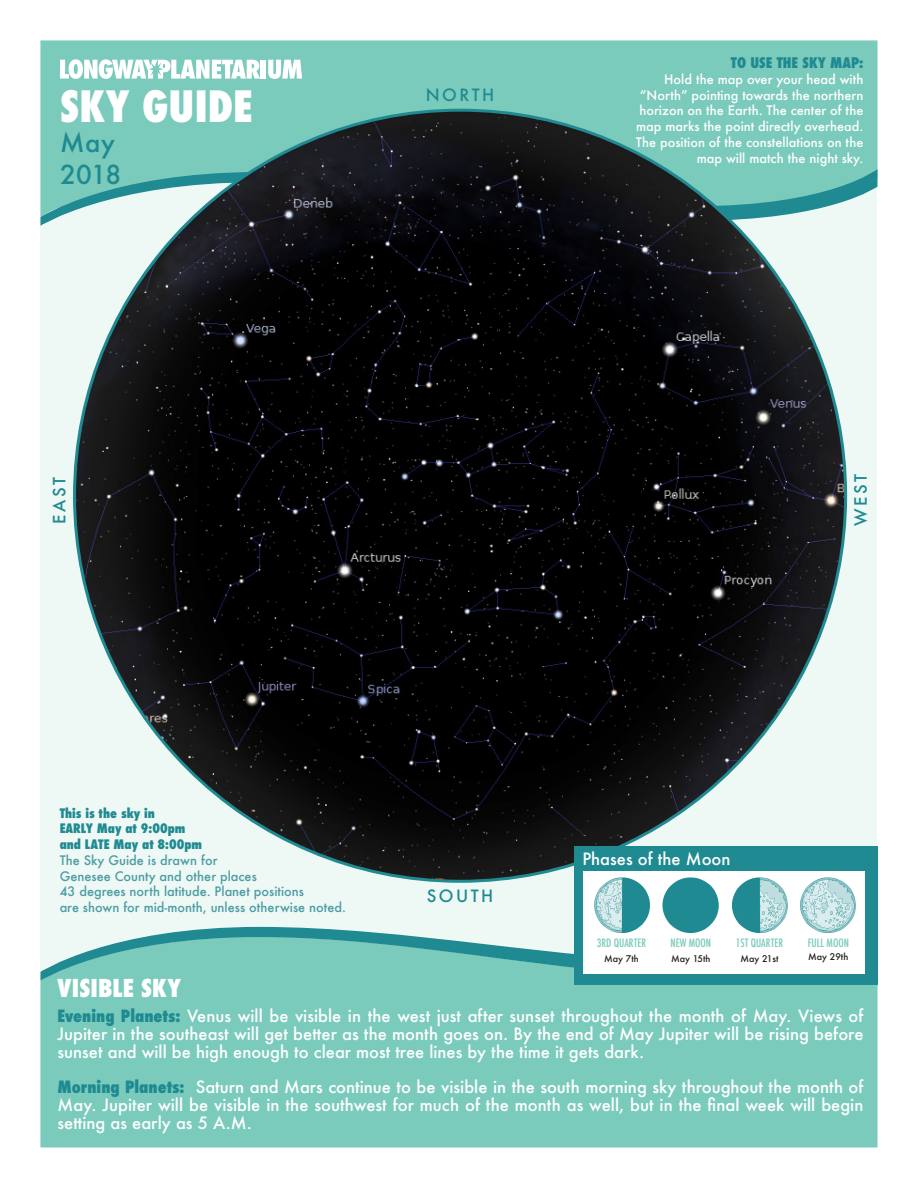
<style>
.page{position:relative;width:918px;height:1188px;background:#fff}
.page>*{position:absolute;margin:0;border:0;box-sizing:border-box;transform-origin:0 0}
.t1{font:800 condensed 42px "Futura";letter-spacing:.005em;color:#fff}
.t2{font:500 25.5px/31.5px "Futura";letter-spacing:.02em;color:#1f8a91}
.BODY{font:800 condensed 24px "Futura";letter-spacing:.005em;color:#fff}
.BODY-2{font:500 16.5px/18px "Futura";color:#fff;text-align:justify}
.t3{font:500 16.5px "Futura";letter-spacing:.15em;color:#1f8a91}
.t4{font:800 condensed 14.25px "Futura";color:#1f8a91}
.t5{font:500 12.75px/15.8px "Futura";color:#fff;text-align:right}
.t6{font:500 12.75px/15.8px "Futura";color:#4d9ca4}
.t7{font:800 condensed 12.75px "Futura";color:#1f8a91}
.BODY-3{font:500 condensed 11.25px "Futura";color:#7bcbbc}
.BODY-4{font:500 9px "Futura";letter-spacing:-.005em;color:#231f20}
.s1{font-weight:800;font-stretch:condensed;color:#1f8a91}
</style>
<div class="page">
<div style="left:40px;top:40px;width:838px;height:1108px;background:#eef8f5"></div>
<div style="left:40px;top:41px;width:838px;height:128px;background:#7bcbbc"></div>
<div style="left:40px;top:981px;width:838px;height:166px;background:#7bcbbc"></div>
<svg style="left:40px;top:926px;width:534px;height:55px;fill:#7bcbbc"></svg>
<svg style="left:40px;top:169px;width:838px;height:57px"></svg>
<img style="left:75px;top:110px;width:771px;height:771px;border-radius:386px">
<div style="left:574px;top:846px;width:304px;height:139px;background:#1f8a91"></div>
<div style="left:584px;top:871px;width:281px;height:103px;background:#fff"></div>
<div style="left:261px;top:60px;width:5px;height:19px;background:#fff"></div>
<svg style="left:268px;top:60px;width:34px;height:19px"></svg>
<svg style="left:60px;top:59px;width:200px;height:20px"></svg>
<img style="left:662px;top:877px;width:56px;height:55px">
<img style="left:594px;top:877px;width:56px;height:55px">
<img style="left:800px;top:877px;width:56px;height:55px">
<img style="left:733px;top:877px;width:55px;height:55px">
<p class="t1" style="left:60px;top:78px;width:194px">SKY GUIDE</p>
<p class="t2" style="left:60px;top:127px;width:63px">May<br>2018</p>
<p class="t3" style="left:426px;top:84px;width:70px">NORTH</p>
<p class="t4" style="left:731px;top:53px;width:134px">TO USE THE SKY MAP:</p>
<p class="t5" style="left:636px;top:71px;width:229px">Hold the map over your head with “North” pointing towards the northern horizon on the Earth. The center of the map marks the point directly overhead.<br>The position of the constellations on the map will match the night sky.</p>
<p class="t3" style="left:48px;top:524px;width:48px;rotate:-90deg">EAST</p>
<p class="t3" style="left:849px;top:526px;width:54px;rotate:-90deg">WEST</p>
<p class="t7" style="left:60px;top:804px;width:97px">This is the sky in</p>
<p class="t7" style="left:60px;top:820px;width:127px">EARLY May at 9:00pm</p>
<p class="t6" style="left:60px;top:836px;width:288px"><span class="s1">and LATE May at 8:00pm<br></span>The Sky Guide is drawn for<br>Genesee County and other places<br>43 degrees north latitude. Planet positions<br>are shown for mid-month, unless otherwise noted.</p>
<p class="t3" style="left:427px;top:885px;width:68px">SOUTH</p>
<p class="BODY-2" style="left:582px;top:850px;width:150px">Phases of the Moon</p>
<p class="BODY-3" style="left:597px;top:936px;width:51px">3RD QUARTER</p>
<p class="BODY-4" style="left:604px;top:953px;width:36px">May 7th</p>
<p class="BODY-3" style="left:670px;top:936px;width:42px">NEW MOON</p>
<p class="BODY-4" style="left:671px;top:953px;width:41px">May 15th</p>
<p class="BODY-3" style="left:736px;top:936px;width:49px">1ST QUARTER</p>
<p class="BODY-4" style="left:741px;top:953px;width:39px">May 21st</p>
<p class="BODY-3" style="left:808px;top:936px;width:43px">FULL MOON</p>
<p class="BODY-4" style="left:808px;top:950px;width:42px">May 29th</p>
<p class="BODY" style="left:57px;top:972px;width:125px">VISIBLE SKY</p>
<p class="BODY-2" style="left:57px;top:1007px;width:807px"><span class="s1">Evening Planets:</span> Venus will be visible in the west just after sunset throughout the month of May. Views of Jupiter in the southeast will get better as the month goes on. By the end of May Jupiter will be rising before sunset and will be high enough to clear most tree lines by the time it gets dark.</p>
<p class="BODY-2" style="left:57px;top:1077px;width:807px"><span class="s1">Morning Planets:</span> Saturn and Mars continue to be visible in the south morning sky throughout the month of May. Jupiter will be visible in the southwest for much of the month as well, but in the final week will begin setting as early as 5 A.M.</p>
</div>
